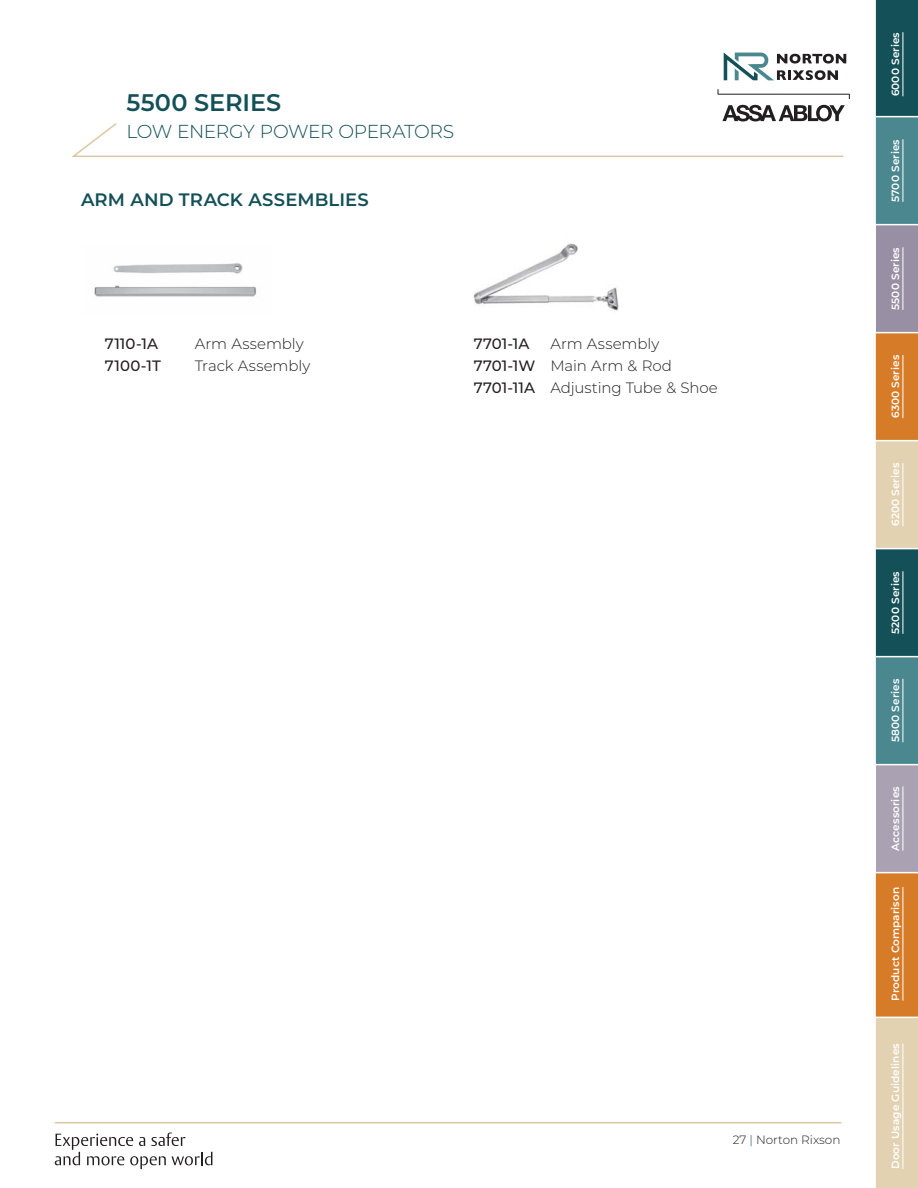
<style>
.page{position:relative;width:918px;height:1188px;background:#fff}
.page>*{position:absolute;margin:0;border:0;box-sizing:border-box;transform-origin:0 0}
.t1{font:600 24px "Montserrat";color:#135057}
.t2{font:300 18.75px "Montserrat";letter-spacing:-.03em;color:#135057}
.Subhead_1_Blue{font:600 18px "Montserrat";letter-spacing:.01em;color:#135057}
.Body_light_10_13{font:300 15px "Montserrat";letter-spacing:-.005em;color:#231f20}
.Body_light_10_13-2{font:500 15px "Montserrat";letter-spacing:.005em;color:#231f20}
.t3{font:300 12px "Montserrat";color:#231f20}
.t4{font:600 10.5px "Montserrat";letter-spacing:.01em;color:#fff}
.s1{font-weight:500}
.s2{color:#135057}
</style>
<div class="page">
<svg style="left:55px;top:1132px;width:157px;height:37px"></svg>
<hr style="left:55px;top:1122px;width:786px;height:1px;background:#ddc8a2">
<svg style="left:717px;top:89px;width:133px;height:10px"></svg>
<svg style="left:71px;top:105px;width:774px;height:52px"></svg>
<svg style="left:724px;top:53px;width:122px;height:27px"></svg>
<svg style="left:876px;top:0;width:42px;height:1188px;background:#908e77"></svg>
<div style="left:876px;top:765px;width:42px;height:108px;background:#aaa2b2"></div>
<hr style="left:876px;top:116px;width:42px;height:1px;background:#fff">
<hr style="left:876px;top:224px;width:42px;height:1px;background:#fff">
<hr style="left:876px;top:332px;width:42px;height:1px;background:#fff">
<hr style="left:876px;top:440px;width:42px;height:1px;background:#fff">
<hr style="left:876px;top:548px;width:42px;height:1px;background:#fff">
<hr style="left:876px;top:656px;width:42px;height:1px;background:#fff">
<hr style="left:876px;top:764px;width:42px;height:1px;background:#fff">
<hr style="left:876px;top:872px;width:42px;height:1px;background:#fff">
<hr style="left:876px;top:1017px;width:42px;height:1px;background:#fff">
<hr style="left:903px;top:32px;width:1px;height:64px;background:#fff">
<hr style="left:903px;top:139px;width:1px;height:63px;background:#fff">
<hr style="left:903px;top:247px;width:1px;height:63px;background:#fff">
<hr style="left:903px;top:355px;width:1px;height:63px;background:#fff">
<hr style="left:903px;top:463px;width:1px;height:63px;background:#fff">
<hr style="left:903px;top:571px;width:1px;height:63px;background:#fff">
<hr style="left:903px;top:679px;width:1px;height:63px;background:#fff">
<hr style="left:903px;top:786px;width:1px;height:65px;background:#fff">
<hr style="left:903px;top:887px;width:1px;height:114px;background:#fff">
<hr style="left:903px;top:1043px;width:1px;height:126px;background:#fff">
<img style="left:94px;top:263px;width:163px;height:34px">
<img style="left:473px;top:243px;width:146px;height:68px">
<h1 class="t1" style="left:127px;top:85px;width:156px">5500 SERIES</h1>
<h2 class="t2" style="left:127px;top:118px;width:329px">LOW ENERGY POWER OPERATORS</h2>
<p class="Subhead_1_Blue" style="left:81px;top:187px;width:289px">ARM AND TRACK ASSEMBLIES</p>
<p class="Body_light_10_13-2" style="left:105px;top:333px;width:55px">7110-1A</p>
<p class="Body_light_10_13" style="left:195px;top:334px;width:110px">Arm Assembly</p>
<p class="Body_light_10_13-2" style="left:105px;top:355px;width:57px">7100-1T</p>
<p class="Body_light_10_13" style="left:195px;top:356px;width:117px">Track Assembly</p>
<p class="Body_light_10_13-2" style="left:474px;top:333px;width:57px">7701-1A</p>
<p class="Body_light_10_13" style="left:550px;top:334px;width:110px">Arm Assembly</p>
<p class="Body_light_10_13" style="left:474px;top:356px;width:200px"><span class="s1">7701-1W</span> Main Arm &amp; Rod</p>
<p class="Body_light_10_13" style="left:474px;top:378px;width:246px"><span class="s1">7701-11A</span> Adjusting Tube &amp; Shoe</p>
<p class="t3" style="left:733px;top:1132px;width:109px">27 <span class="s2">|</span> Norton Rixson</p>
<p class="t4" style="left:888px;top:96px;width:66px;rotate:-90deg">6000 Series</p>
<p class="t4" style="left:888px;top:202px;width:64px;rotate:-90deg">5700 Series</p>
<p class="t4" style="left:888px;top:310px;width:64px;rotate:-90deg">5500 Series</p>
<p class="t4" style="left:888px;top:418px;width:65px;rotate:-90deg">6300 Series</p>
<p class="t4" style="left:888px;top:526px;width:65px;rotate:-90deg">6200 Series</p>
<p class="t4" style="left:888px;top:634px;width:64px;rotate:-90deg">5200 Series</p>
<p class="t4" style="left:888px;top:742px;width:65px;rotate:-90deg">5800 Series</p>
<p class="t4" style="left:888px;top:851px;width:66px;rotate:-90deg">Accessories</p>
<p class="t4" style="left:888px;top:1001px;width:115px;rotate:-90deg">Product Comparison</p>
<p class="t4" style="left:888px;top:1169px;width:127px;rotate:-90deg">Door Usage Guidelines</p>
</div>
